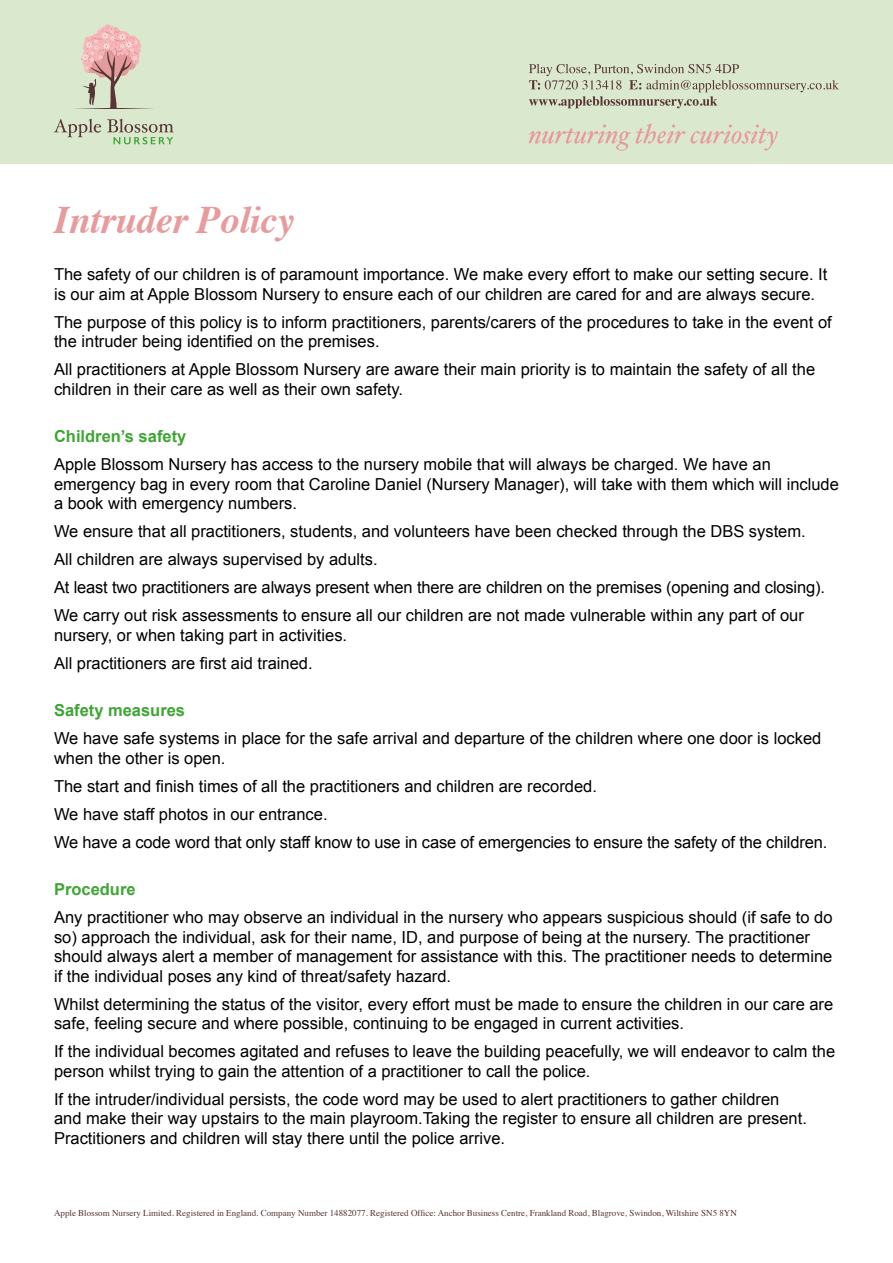
<style>
.page{position:relative;width:893px;height:1263px;background:#fff}
.page>*{position:absolute;margin:0;border:0;box-sizing:border-box;transform-origin:0 0}
.t1{font:italic 700 39px "Times";letter-spacing:-.01em;color:#e79b9d}
.t2{font:16.5px/19.5px "Arial";color:#000}
.t3{font:700 16.5px "Arial";color:#3fa535}
.t4{font:9px "Times";color:#573534}
</style>
<div class="page">
<div style="left:0;top:0;width:893px;height:164px;background:#dae8ce"></div>
<svg style="left:529px;top:123px;width:249px;height:28px"></svg>
<svg style="left:54px;top:119px;width:120px;height:25px"></svg>
<svg style="left:81px;top:24px;width:60px;height:84px"></svg>
<hr style="left:71px;top:108px;width:43px;height:1px;background:#573534">
<hr style="left:114px;top:108px;width:43px;height:1px;background:#573534">
<svg style="left:529px;top:64px;width:310px;height:44px"></svg>
<h1 class="t1" style="left:54px;top:184px;width:242px">Intruder Policy</h1>
<p class="t2" style="left:54px;top:265px;width:775px">The safety of our children is of paramount importance. We make every effort to make our setting secure. It is our aim at Apple Blossom Nursery to ensure each of our children are cared for and are always secure.</p>
<p class="t2" style="left:54px;top:312px;width:779px">The purpose of this policy is to inform practitioners, parents/carers of the procedures to take in the event of the intruder being identified on the premises.</p>
<p class="t2" style="left:54px;top:360px;width:763px">All practitioners at Apple Blossom Nursery are aware their main priority is to maintain the safety of all the children in their care as well as their own safety.</p>
<p class="t3" style="left:54px;top:425px;width:134px">Children’s safety</p>
<p class="t2" style="left:54px;top:455px;width:786px">Apple Blossom Nursery has access to the nursery mobile that will always be charged. We have an emergency bag in every room that Caroline Daniel (Nursery Manager), will take with them which will include a book with emergency numbers.</p>
<p class="t2" style="left:54px;top:517px;width:773px;line-height:28px">We ensure that all practitioners, students, and volunteers have been checked through the DBS system.<br>All children are always supervised by adults.<br>At least two practitioners are always present when there are children on the premises (opening and closing).<br>We carry out risk assessments to ensure all our children are not made vulnerable within any part of our</p>
<p class="t2" style="left:54px;top:621px;width:295px;line-height:28px">nursery, or when taking part in activities.<br>All practitioners are first aid trained.</p>
<p class="t3" style="left:54px;top:699px;width:133px">Safety measures</p>
<p class="t2" style="left:54px;top:729px;width:769px">We have safe systems in place for the safe arrival and departure of the children where one door is locked when the other is open.</p>
<p class="t2" style="left:54px;top:772px;width:775px;line-height:28px">The start and finish times of all the practitioners and children are recorded.<br>We have staff photos in our entrance.<br>We have a code word that only staff know to use in case of emergencies to ensure the safety of the children.</p>
<p class="t3" style="left:54px;top:878px;width:83px">Procedure</p>
<p class="t2" style="left:54px;top:908px;width:780px">Any practitioner who may observe an individual in the nursery who appears suspicious should (if safe to do so) approach the individual, ask for their name, ID, and purpose of being at the nursery. The practitioner should always alert a member of management for assistance with this. The practitioner needs to determine if the individual poses any kind of threat/safety hazard.</p>
<p class="t2" style="left:54px;top:994px;width:781px">Whilst determining the status of the visitor, every effort must be made to ensure the children in our care are safe, feeling secure and where possible, continuing to be engaged in current activities.</p>
<p class="t2" style="left:54px;top:1042px;width:783px">If the individual becomes agitated and refuses to leave the building peacefully, we will endeavor to calm the person whilst trying to gain the attention of a practitioner to call the police.</p>
<p class="t2" style="left:54px;top:1089px;width:754px">If the intruder/individual persists, the code word may be used to alert practitioners to gather children and make their way upstairs to the main playroom.Taking the register to ensure all children are present.<br>Practitioners and children will stay there until the police arrive.</p>
<p class="t4" style="left:54px;top:1204px;width:684px">Apple Blossom Nursery Limited. Registered in England. Company Number 14882077. Registered Office: Anchor Business Centre, Frankland Road, Blagrove, Swindon, Wiltshire SN5 8YN</p>
</div>
